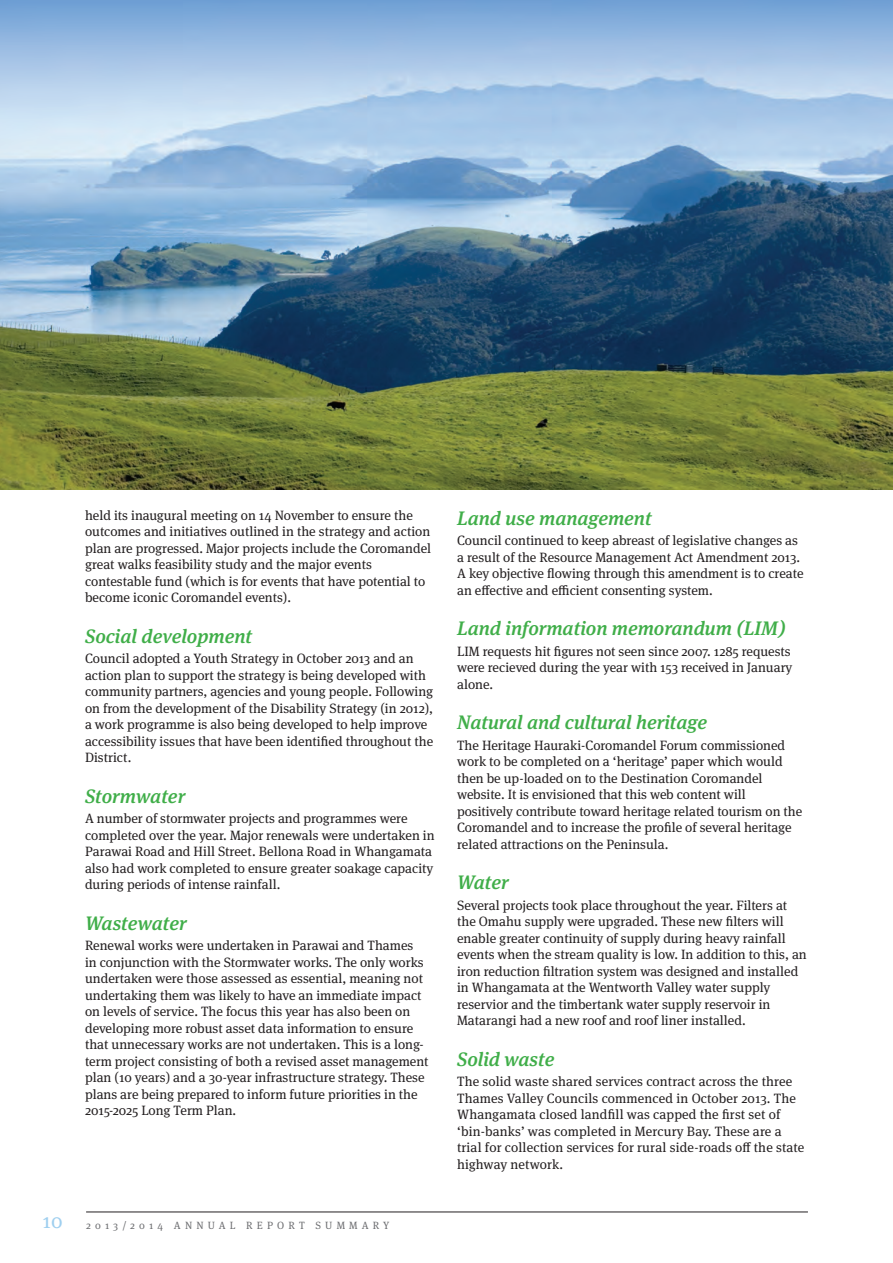
<style>
.page{position:relative;width:893px;height:1263px;background:#fff}
.page>*{position:absolute;margin:0;border:0;box-sizing:border-box;transform-origin:0 0}
.t1{font:italic 500 19.5px "Meta Serif OT";color:#40ae49}
.t2{font:13.5px/16.5px "Meta Serif OT";color:#231f20}
.t3{font:10.5px "Meta Serif OT";letter-spacing:.4em;color:#6c6d70}
.s1{font-size:21px;color:#9fcfef}
</style>
<div class="page">
<hr style="left:86px;top:1212px;width:722px;height:1px;background:#231f20">
<img style="left:0;top:0;width:893px;height:489px">
<p class="t2" style="left:85px;top:507px;width:348px">held its inaugural meeting on 14 November to ensure the outcomes and initiatives outlined in the strategy and action plan are progressed. Major projects include the Coromandel great walks feasibility study and the major events contestable fund (which is for events that have potential to become iconic Coromandel events).</p>
<h1 class="t1" style="left:85px;top:624px;width:169px">Social development</h1>
<p class="t2" style="left:85px;top:651px;width:350px">Council adopted a Youth Strategy in October 2013 and an action plan to support the strategy is being developed with community partners, agencies and young people. Following on from the development of the Disability Strategy (in 2012), a work programme is also being developed to help improve accessibility issues that have been identified throughout the District.</p>
<h1 class="t1" style="left:85px;top:784px;width:102px">Stormwater</h1>
<p class="t2" style="left:85px;top:811px;width:351px">A number of stormwater projects and programmes were completed over the year. Major renewals were undertaken in Parawai Road and Hill Street. Bellona Road in Whangamata also had work completed to ensure greater soakage capacity during periods of intense rainfall.</p>
<h1 class="t1" style="left:85px;top:911px;width:103px">Wastewater</h1>
<p class="t2" style="left:85px;top:937px;width:345px">Renewal works were undertaken in Parawai and Thames<br>in conjunction with the Stormwater works. The only works undertaken were those assessed as essential, meaning not undertaking them was likely to have an immediate impact on levels of service. The focus this year has also been on developing more robust asset data information to ensure that unnecessary works are not undertaken. This is a long&shy;term project consisting of both a revised asset management plan (10 years) and a 30-year infrastructure strategy. These plans are being prepared to inform future priorities in the 2015-2025 Long Term Plan.</p>
<p class="t3" style="left:43px;top:1219px;width:348px"><span class="s1">10</span> 2013/2014 ANNUAL REPORT SUMMARY</p>
<h1 class="t1" style="left:457px;top:506px;width:196px">Land use management</h1>
<p class="t2" style="left:457px;top:533px;width:348px">Council continued to keep abreast of legislative changes as a result of the Resource Management Act Amendment 2013.<br>A key objective flowing through this amendment is to create an effective and efficient consenting system.</p>
<h1 class="t1" style="left:457px;top:616px;width:330px">Land information memorandum (LIM)</h1>
<p class="t2" style="left:457px;top:643px;width:337px">LIM requests hit figures not seen since 2007. 1285 requests were recieved during the year with 153 received in January alone.</p>
<h1 class="t1" style="left:457px;top:710px;width:251px">Natural and cultural heritage</h1>
<p class="t2" style="left:457px;top:737px;width:347px">The Heritage Hauraki-Coromandel Forum commissioned work to be completed on a ‘heritage’ paper which would then be up-loaded on to the Destination Coromandel website. It is envisioned that this web content will positively contribute toward heritage related tourism on the Coromandel and to increase the profile of several heritage related attractions on the Peninsula.</p>
<h1 class="t1" style="left:457px;top:870px;width:53px">Water</h1>
<p class="t2" style="left:457px;top:897px;width:351px">Several projects took place throughout the year. Filters at the Omahu supply were upgraded. These new filters will enable greater continuity of supply during heavy rainfall events when the stream quality is low. In addition to this, an iron reduction filtration system was designed and installed in Whangamata at the Wentworth Valley water supply reservior and the timbertank water supply reservoir in Matarangi had a new roof and roof liner installed.</p>
<h1 class="t1" style="left:457px;top:1047px;width:99px">Solid waste</h1>
<p class="t2" style="left:457px;top:1073px;width:349px">The solid waste shared services contract across the three Thames Valley Councils commenced in October 2013. The Whangamata closed landfill was capped the first set of ‘bin-banks’ was completed in Mercury Bay. These are a trial for collection services for rural side-roads off the state highway network.</p>
</div>
